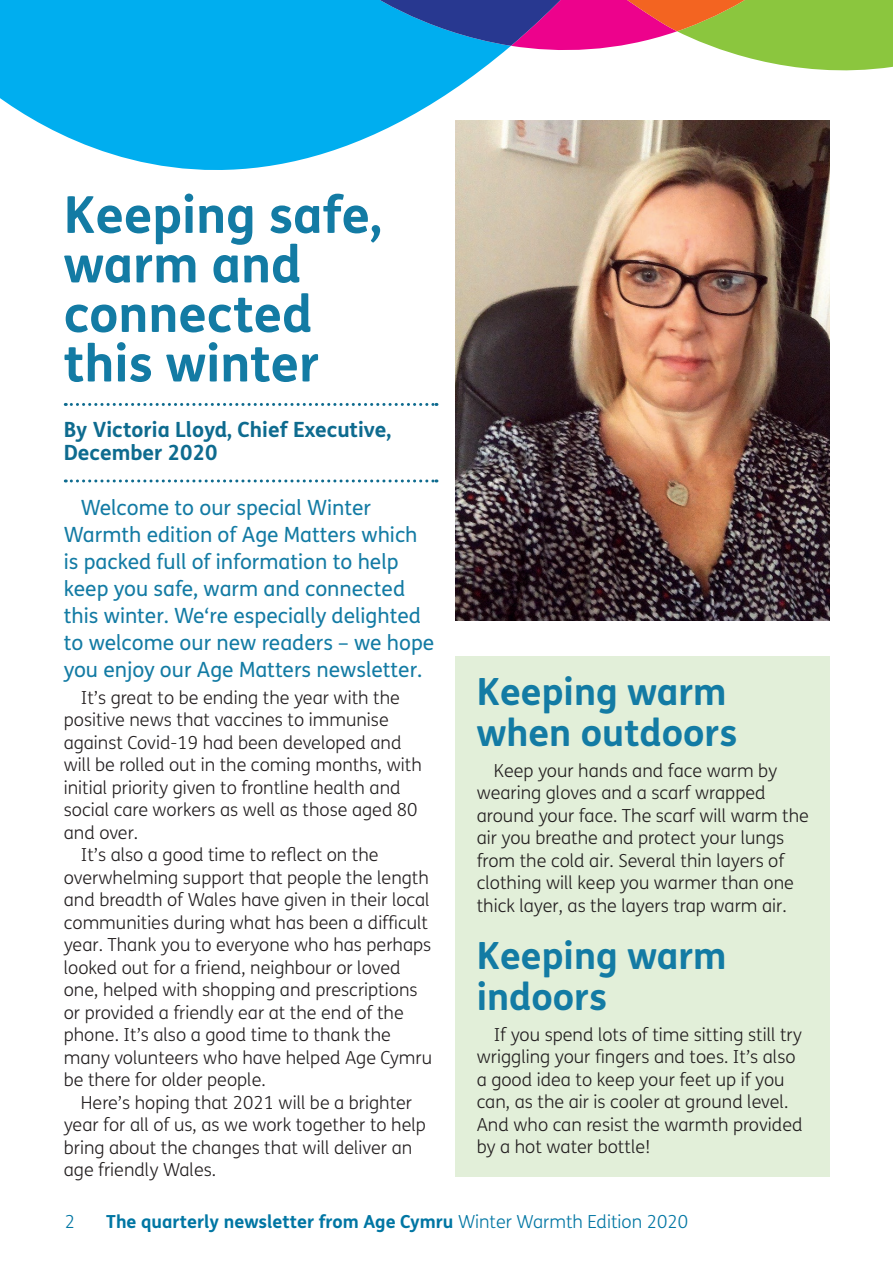
<style>
.page{position:relative;width:893px;height:1263px;background:#fff}
.page>*{position:absolute;margin:0;border:0;box-sizing:border-box;transform-origin:0 0}
.t1{font:700 51px/49.5px "FS Me";color:#137ba4}
.t2{font:700 37.5px/40.5px "FS Me";color:#137ba4}
.t3{font:21px/27px "FS Me";color:#137ba4}
.t4{font:700 21px/22.5px "FS Me";color:#0e6b8f}
.t5{font:300 18px/22.5px "FS Me";color:#231f20}
.t6{font:700 18px "FS Me";color:#0076a3}
.t7{font:300 18px "FS Me";color:#0076a3}
.s1{font-weight:300}
</style>
<div class="page">
<div style="left:455px;top:656px;width:375px;height:521px;background:#e2efd9"></div>
<svg style="left:65px;top:403px;width:372px;height:3px"></svg>
<svg style="left:65px;top:479px;width:372px;height:3px"></svg>
<img style="left:455px;top:120px;width:375px;height:501px">
<svg style="left:0;top:0;width:511px;height:236px;fill:#00aeef"></svg>
<svg style="left:360px;top:0;width:533px;height:82px"></svg>
<h1 class="t1" style="left:64px;top:188px;width:320px">Keeping safe, warm and connected this winter</h1>
<p class="t4" style="left:64px;top:417px;width:329px">By Victoria Lloyd, Chief Executive,<br>December 2020</p>
<p class="t3" style="left:64px;top:494px;width:372px;text-indent:17px">Welcome to our special Winter Warmth edition of Age Matters which is packed full of information to help keep you safe, warm and connected this winter. We‘re especially delighted to welcome our new readers – we hope you enjoy our Age Matters newsletter.</p>
<p class="t5" style="left:81px;top:686px;width:321px">It’s great to be ending the year with the</p>
<p class="t5" style="left:64px;top:708px;width:326px">positive news that vaccines to immunise</p>
<p class="t5" style="left:64px;top:731px;width:339px">against Covid-19 had been developed and</p>
<p class="t5" style="left:64px;top:753px;width:360px">will be rolled out in the coming months, with</p>
<p class="t5" style="left:64px;top:776px;width:338px">initial priority given to frontline health and</p>
<p class="t5" style="left:64px;top:798px;width:355px">social care workers as well as those aged 80</p>
<p class="t5" style="left:64px;top:821px;width:76px">and over.</p>
<p class="t5" style="left:81px;top:843px;width:299px">It’s also a good time to reflect on the</p>
<p class="t5" style="left:64px;top:866px;width:367px">overwhelming support that people the length</p>
<p class="t5" style="left:64px;top:888px;width:367px">and breadth of Wales have given in their local</p>
<p class="t5" style="left:64px;top:911px;width:366px">communities during what has been a difficult</p>
<p class="t5" style="left:64px;top:933px;width:369px">year. Thank you to everyone who has perhaps</p>
<p class="t5" style="left:64px;top:956px;width:338px">looked out for a friend, neighbour or loved</p>
<p class="t5" style="left:64px;top:978px;width:355px">one, helped with shopping and prescriptions</p>
<p class="t5" style="left:64px;top:1001px;width:341px">or provided a friendly ear at the end of the</p>
<p class="t5" style="left:64px;top:1023px;width:329px">phone. It’s also a good time to thank the</p>
<p class="t5" style="left:64px;top:1046px;width:370px">many volunteers who have helped Age Cymru</p>
<p class="t5" style="left:64px;top:1068px;width:203px">be there for older people.</p>
<p class="t5" style="left:81px;top:1091px;width:333px">Here’s hoping that 2021 will be a brighter</p>
<p class="t5" style="left:64px;top:1113px;width:364px">year for all of us, as we work together to help</p>
<p class="t5" style="left:64px;top:1136px;width:350px">bring about the changes that will deliver an</p>
<p class="t5" style="left:64px;top:1158px;width:154px">age friendly Wales.</p>
<h2 class="t2" style="left:477px;top:670px;width:262px">Keeping warm when outdoors</h2>
<p class="t5" style="left:477px;top:759px;width:334px;text-indent:17px">Keep your hands and face warm by wearing gloves and a scarf wrapped around your face. The scarf will warm the air you breathe and protect your lungs from the cold air. Several thin layers of clothing will keep you warmer than one thick layer, as the layers trap warm air.</p>
<h2 class="t2" style="left:477px;top:934px;width:251px">Keeping warm indoors</h2>
<p class="t5" style="left:477px;top:1023px;width:327px;text-indent:17px">If you spend lots of time sitting still try wriggling your fingers and toes. It’s also a good idea to keep your feet up if you can, as the air is cooler at ground level.<br>And who can resist the warmth provided by a hot water bottle!</p>
<p class="t7" style="left:65px;top:1209px;width:12px">2</p>
<p class="t6" style="left:106px;top:1208px;width:583px">The quarterly newsletter from Age Cymru <span class="s1">Winter Warmth Edition 2020</span></p>
</div>
